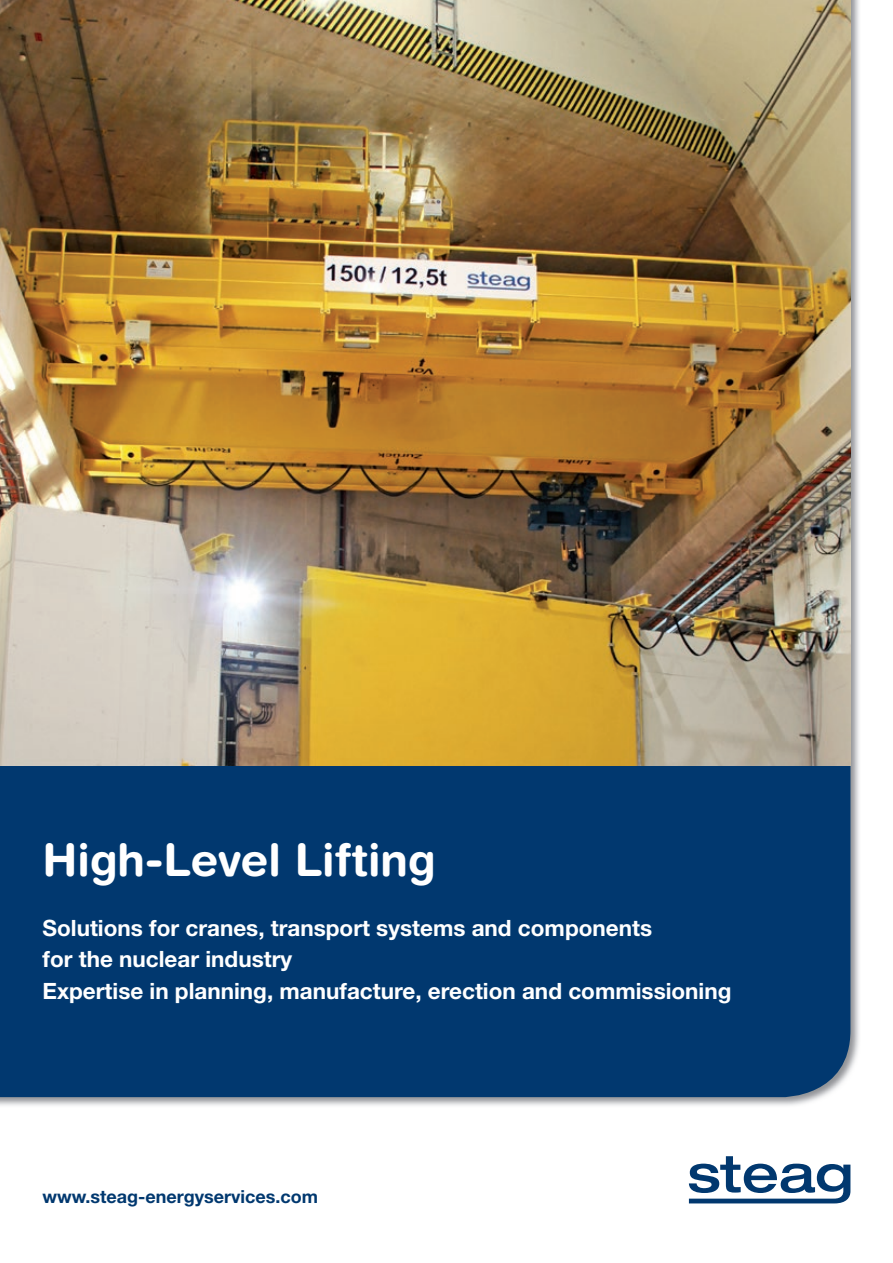
<style>
.page{position:relative;width:893px;height:1263px;background:#fff}
.page>*{position:absolute;margin:0;border:0;box-sizing:border-box;transform-origin:0 0}
.t1{font:700 45px "Helvetica Rounded LT Pro";color:#fff}
.t2{font:700 22.5px/31.5px "Helvetica Neue LT Std";color:#fff}
.t3{font:700 18px "Helvetica Neue LT Std";color:#01386f}
</style>
<div class="page">
<img style="left:754px;top:0;width:105px;height:1106px">
<div style="left:0;top:765px;width:850px;height:332px;background:#01386f"></div>
<svg style="left:689px;top:1156px;width:161px;height:47px"></svg>
<img style="left:0;top:0;width:850px;height:765px">
<h1 class="t1" style="left:43px;top:833px;width:394px">High-Level Lifting</h1>
<p class="t2" style="left:43px;top:911px;width:690px">Solutions for cranes, transport systems and components<br>for the nuclear industry<br>Expertise in planning, manufacture, erection and commissioning</p>
<p class="t3" style="left:43px;top:1186px;width:277px">www.steag-energyservices.com</p>
</div>
